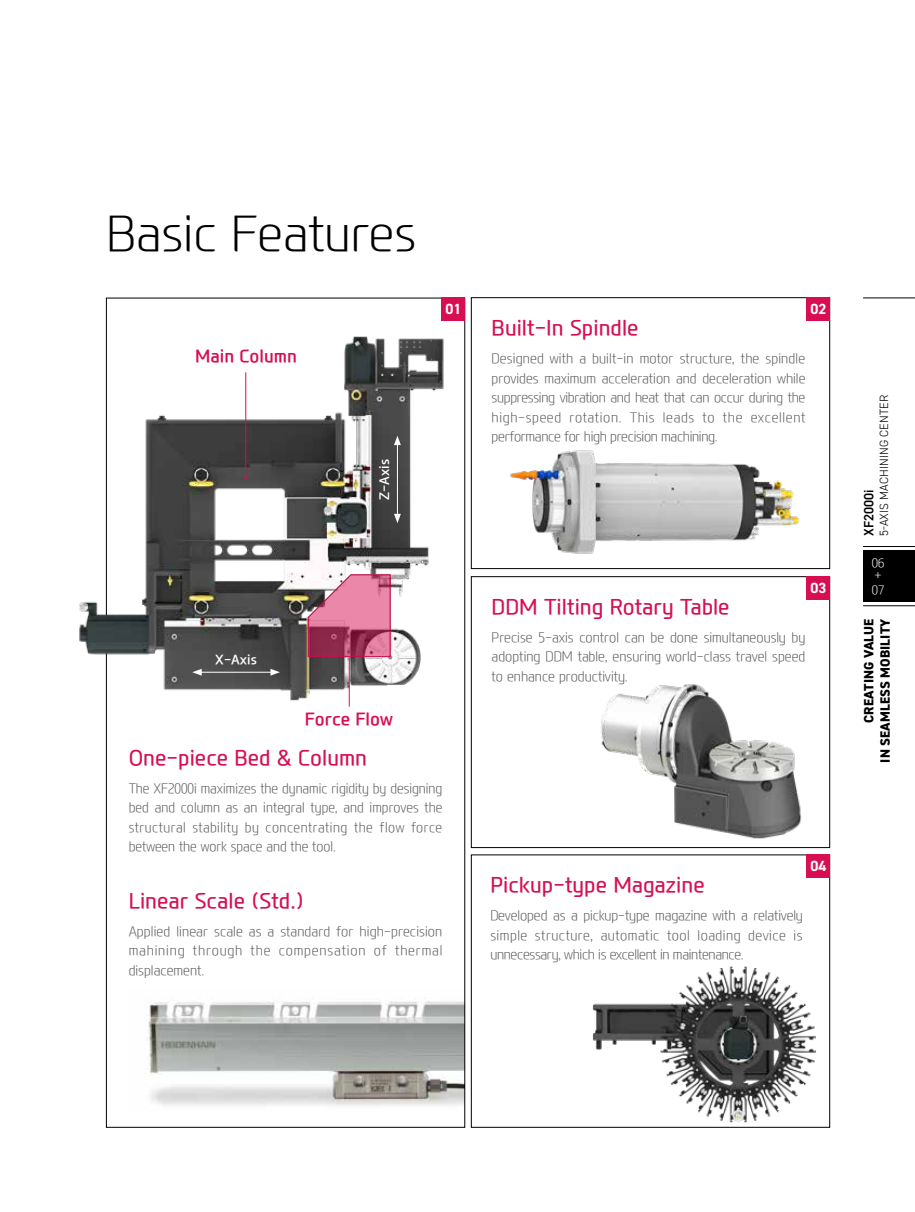
<style>
.page{position:relative;width:915px;height:1212px;background:#fff}
.page>*{position:absolute;margin:0;border:0;box-sizing:border-box;transform-origin:0 0}
.t1{font:300 48px "Modern H Eco";color:#000}
.t2{font:500 21px "Modern H";color:#d70f52}
.t3{font:700 17.25px "Modern H";color:#d70f52}
.t4{font:700 14.7px "DIN2014";color:#fff}
.t5{font:300 13.5px/19.5px "Modern H Eco";color:#58595b;text-align:justify;scale:.95 1}
.t6{font:300 13.5px/19.5px "Modern H Eco";color:#58595b;text-align:justify;scale:.93 1}
.t7{font:800 13.5px/16.2px "DIN2014";letter-spacing:.01em;color:#000;text-align:right}
.t8{font:600 13.5px "DIN2014";color:#000}
.t9{font:700 13.05px "Modern H";color:#fff}
.t10{font:300 12px "DIN2014";letter-spacing:.01em;color:#000}
.t11{font:300 12px/12px "Modern H Eco";color:#fff}
</style>
<div class="page">
<img style="left:147px;top:989px;width:318px;height:122px">
<div style="left:471px;top:576px;width:358px;height:272px;border:1px solid #000"></div>
<div style="left:806px;top:297px;width:23px;height:24px;background:#d70f52"></div>
<div style="left:806px;top:576px;width:23px;height:24px;background:#d70f52"></div>
<div style="left:806px;top:855px;width:23px;height:23px;background:#d70f52"></div>
<div style="left:441px;top:298px;width:24px;height:23px;background:#d70f52"></div>
<img style="left:505px;top:450px;width:299px;height:120px">
<hr style="left:862px;top:298px;width:52px;height:1px;background:#000">
<img style="left:79px;top:324px;width:365px;height:387px">
<svg style="left:307px;top:574px;width:84px;height:84px;background:#c66e8a"></svg>
<hr style="left:349px;top:657px;width:1px;height:50px;background:#d70f52">
<hr style="left:245px;top:372px;width:1px;height:106px;background:#d70f52">
<hr style="left:397px;top:443px;width:1px;height:73px;background:#fff">
<svg style="left:394px;top:514px;width:7px;height:9px"></svg>
<svg style="left:394px;top:436px;width:7px;height:9px"></svg>
<hr style="left:199px;top:672px;width:74px;height:1px;background:#fff">
<svg style="left:192px;top:669px;width:10px;height:7px"></svg>
<svg style="left:270px;top:669px;width:10px;height:7px"></svg>
<img style="left:578px;top:966px;width:251px;height:162px">
<img style="left:601px;top:684px;width:201px;height:155px">
<div style="left:862px;top:551px;width:52px;height:51px;background:#000"></div>
<hr style="left:862px;top:605px;width:52px;height:1px;background:#000">
<hr style="left:862px;top:546px;width:52px;height:1px;background:#000">
<h1 class="t1" style="left:106px;top:201px;width:311px">Basic Features</h1>
<p class="t3" style="left:195px;top:344px;width:104px">Main Column</p>
<p class="t4" style="left:445px;top:299px;width:17px">01</p>
<p class="t9" style="left:375px;top:500px;width:43px;rotate:-90deg">Z-Axis</p>
<p class="t4" style="left:810px;top:299px;width:17px">02</p>
<h2 class="t2" style="left:491px;top:314px;width:148px">Built-In Spindle</h2>
<p class="t5" style="left:491px;top:349px;width:332px">Designed with a built-in motor structure, the spindle provides maximum acceleration and deceleration while suppressing vibration and heat that can occur during the high-speed rotation. This leads to the excellent performance for high precision machining.</p>
<p class="t9" style="left:215px;top:650px;width:43px">X-Axis</p>
<p class="t3" style="left:305px;top:707px;width:89px">Force Flow</p>
<h2 class="t2" style="left:129px;top:743px;width:240px">One-piece Bed &amp; Column</h2>
<p class="t6" style="left:129px;top:778px;width:339px">The XF2000i maximizes the dynamic rigidity by designing bed and column as an integral type, and improves the structural stability by concentrating the flow force between the work space and the tool.</p>
<h2 class="t2" style="left:129px;top:886px;width:176px">Linear Scale (Std.)</h2>
<p class="t5" style="left:129px;top:921px;width:332px">Applied linear scale as a standard for high-precision mahining through the compensation of thermal displacement.</p>
<p class="t4" style="left:810px;top:578px;width:17px">03</p>
<h2 class="t2" style="left:491px;top:592px;width:239px">DDM Tilting Rotary Table</h2>
<p class="t5" style="left:491px;top:627px;width:331px">Precise 5-axis control can be done simultaneously by adopting DDM table, ensuring world-class travel speed to enhance productivity.</p>
<h2 class="t2" style="left:490px;top:871px;width:216px">Pickup-type Magazine</h2>
<p class="t5" style="left:490px;top:905px;width:330px">Developed as a pickup-type magazine with a relatively simple structure, automatic tool loading device is unnecessary, which is excellent in maintenance.</p>
<p class="t4" style="left:810px;top:856px;width:17px">04</p>
<p class="t10" style="left:876px;top:536px;width:142px;rotate:-90deg">5-AXIS MACHINING CENTER</p>
<p class="t8" style="left:859px;top:536px;width:48px;rotate:-90deg">XF2000i</p>
<p class="t11" style="left:871px;top:557px;width:14px">06 +</p>
<p class="t11" style="left:871px;top:584px;width:14px">07</p>
<p class="t7" style="left:860px;top:762px;width:145px;rotate:-90deg">CREATING VALUE<br>IN SEAMLESS MOBILITY</p>
</div>
